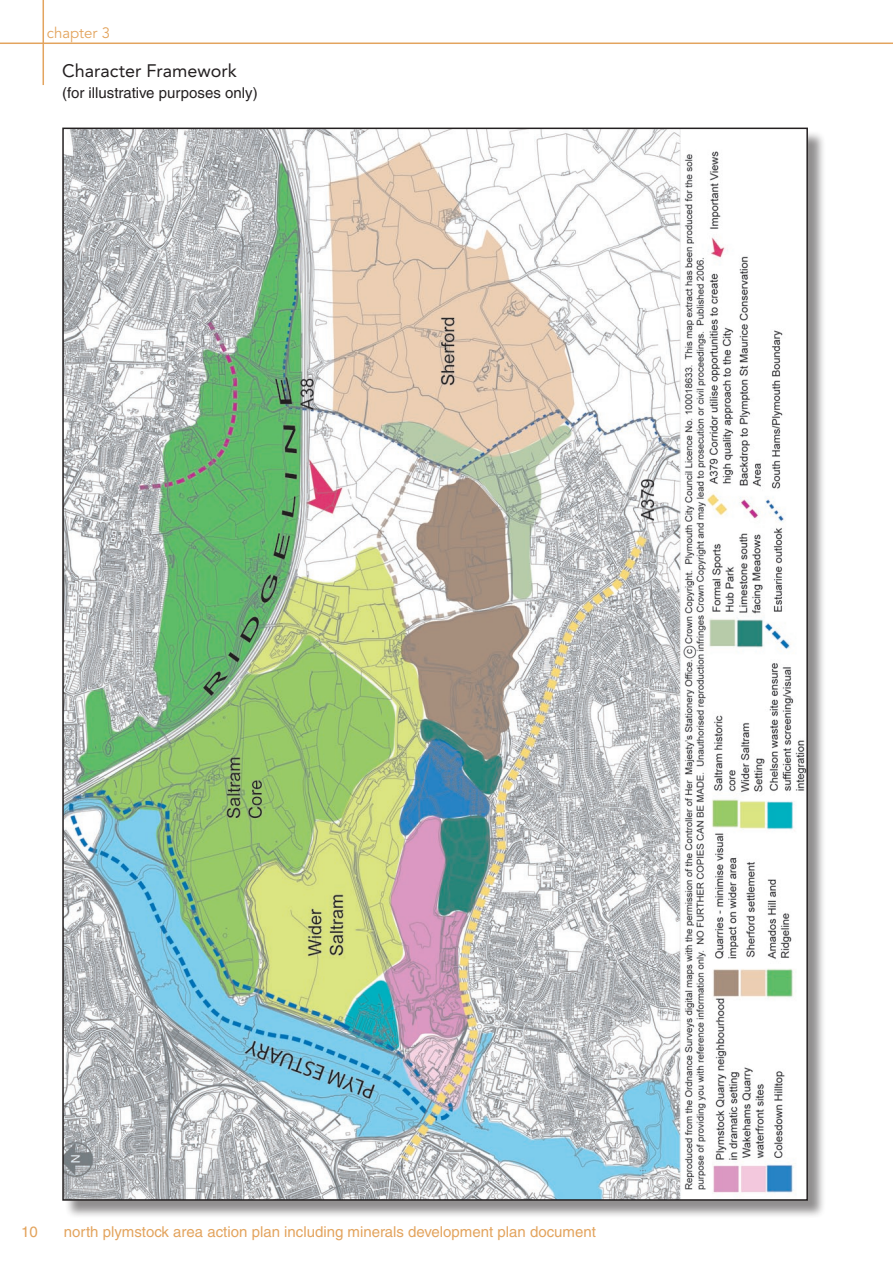
<style>
.page{position:relative;width:893px;height:1263px;background:#fff}
.page>*{position:absolute;margin:0;border:0;box-sizing:border-box;transform-origin:0 0}
.t1{font:18px "Avenir";color:#231f20}
.t2{font:15px "Helvetica";color:#e3a45e}
.t3{font:15px "Helvetica";color:#231f20}
.t4{font:15px "Avenir";color:#e3a45e}
</style>
<div class="page">
<hr style="left:0;top:43px;width:893px;height:1px;background:#e3a45e">
<hr style="left:43px;top:0;width:1px;height:85px;background:#e3a45e">
<div style="left:65px;top:130px;width:768px;height:1095px;background:#231f20;opacity:.5"></div>
<img style="left:65px;top:131px;width:740px;height:1067px">
<p class="t4" style="left:47px;top:24px;width:65px">chapter 3</p>
<p class="t1" style="left:62px;top:61px;width:176px">Character Framework</p>
<p class="t3" style="left:62px;top:84px;width:197px">(for illustrative purposes only)</p>
<p class="t2" style="left:21px;top:1223px;width:18px">10</p>
<p class="t2" style="left:64px;top:1223px;width:534px">north plymstock area action plan including minerals development plan document</p>
</div>
